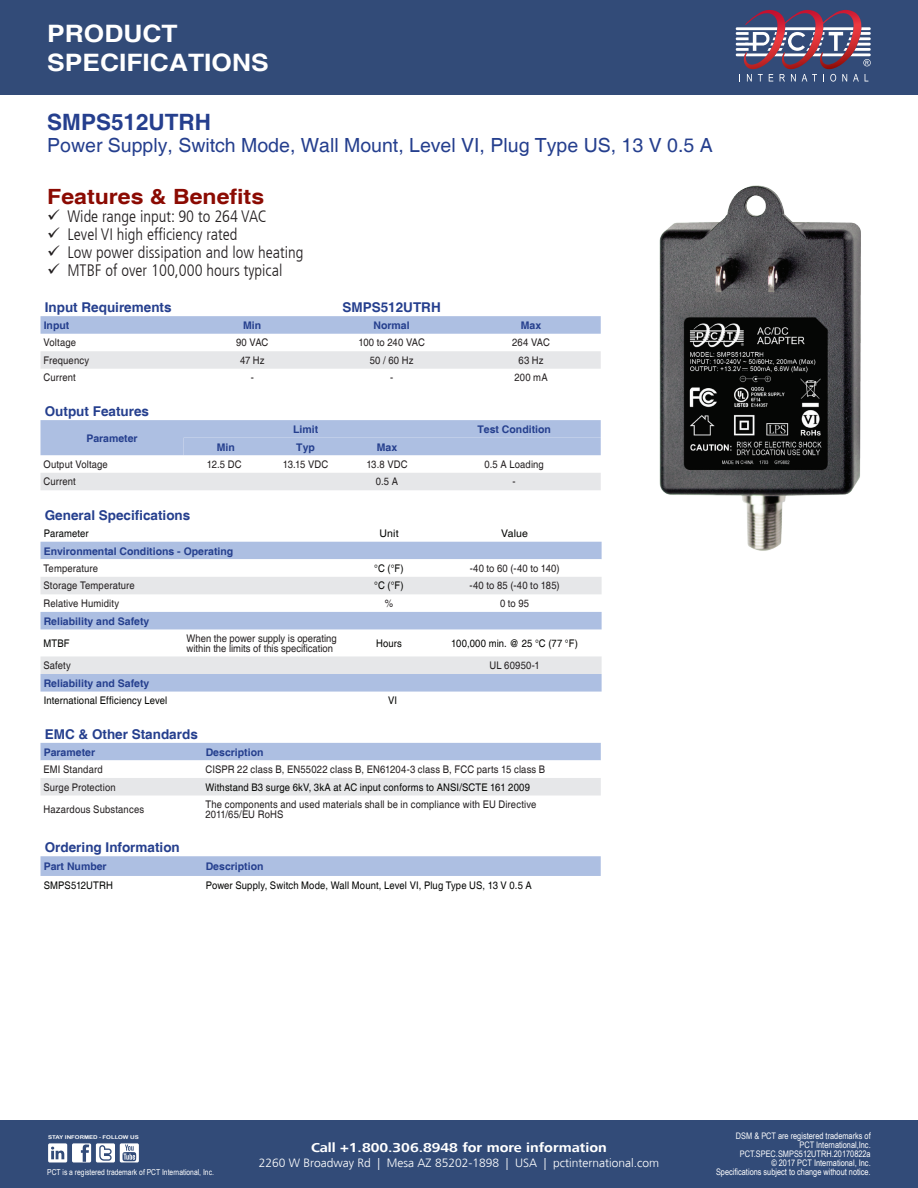
<style>
.page{position:relative;width:918px;height:1188px;background:#fff}
.page>*{position:absolute;margin:0;border:0;box-sizing:border-box;transform-origin:0 0}
.t1{font:700 24px/28.5px "Helvetica";color:#fff;scale:1.1 1}
.t2{font:700 22.5px "Helvetica";color:#253f8e}
.t3{font:700 21px "Helvetica";color:#8b0a02;scale:1.1 1}
.t4{font:19.5px "Helvetica";color:#253f8e}
.t5{font:300 condensed 16.5px/18px "Frutiger LT Std";color:#231f20}
.t6{font:700 13.5px "Helvetica";color:#253f8e}
.t7{font:700 13.5px "Frutiger Next LT";color:#fff;scale:1.1 1}
.t8{font:300 12px "Frutiger";color:#fff}
.t9{font:10.5px/10.5px "Helvetica";letter-spacing:.015em;color:#231f20;scale:.9 1}
.t10{font:10.5px "Helvetica";letter-spacing:.015em;color:#040503;scale:.9 1}
.t11{font:700 10.5px "Helvetica";color:#253f8e}
.t12{font:10.5px "Helvetica";letter-spacing:-.005em;color:#231f20;scale:.9 1}
.t13{font:10.5px "Helvetica";letter-spacing:.015em;color:#040503}
.t14{font:9px/9px "Arial Narrow";color:#fff;text-align:right}
.t15{font:8.25px "Arial Narrow";color:#fff}
.t16{font:5.25px "Arial Rounded MT Bold";color:#fff;scale:1.15 1}
</style>
<div class="page">
<div style="left:0;top:0;width:918px;height:94px;background:#324b78"></div>
<svg style="left:736px;top:9px;width:135px;height:73px"></svg>
<div style="left:0;top:1120px;width:918px;height:68px;background:#324b78"></div>
<div style="left:96px;top:1143px;width:19px;height:19px;background:#fff;border-radius:2px"></div>
<svg style="left:99px;top:1145px;width:13px;height:16px"></svg>
<div style="left:72px;top:1143px;width:19px;height:19px;background:#fff;border-radius:2px"></div>
<svg style="left:81px;top:1144px;width:8px;height:18px"></svg>
<div style="left:48px;top:1143px;width:19px;height:19px;background:#fff;border-radius:2px"></div>
<svg style="left:51px;top:1147px;width:13px;height:12px"></svg>
<div style="left:120px;top:1143px;width:19px;height:19px;background:#fff;border-radius:2px"></div>
<svg style="left:122px;top:1145px;width:14px;height:16px"></svg>
<div style="left:40px;top:856px;width:561px;height:20px;background:#adbfe2"></div>
<svg style="left:40px;top:316px;width:561px;height:18px;background:#afc0e2"></svg>
<div style="left:40px;top:351px;width:561px;height:18px;background:#e6e7e9"></div>
<div style="left:40px;top:420px;width:561px;height:35px;background:#adbfe2"></div>
<div style="left:40px;top:473px;width:561px;height:17px;background:#e6e7e9"></div>
<svg style="left:40px;top:743px;width:561px;height:53px"></svg>
<div style="left:40px;top:541px;width:562px;height:18px;background:#adbfe2"></div>
<svg style="left:40px;top:577px;width:562px;height:97px"></svg>
<div style="left:40px;top:612px;width:562px;height:17px;background:#adbfe2"></div>
<div style="left:40px;top:674px;width:562px;height:18px;background:#adbfe2"></div>
<img style="left:659px;top:185px;width:202px;height:366px">
<h1 class="t1" style="left:47px;top:20px;width:203px">PRODUCT<br>SPECIFICATIONS</h1>
<h2 class="t2" style="left:47px;top:108px;width:165px">SMPS512UTRH</h2>
<h3 class="t4" style="left:47px;top:134px;width:667px">Power Supply, Switch Mode, Wall Mount, Level VI, Plug Type US, 13 V 0.5 A</h3>
<h3 class="t3" style="left:47px;top:184px;width:199px">Features &amp; Benefits</h3>
<h3 class="t5" style="left:67px;top:208px;width:237px">Wide range input: 90 to 264 VAC<br>Level VI high efficiency rated<br>Low power dissipation and low heating MTBF of over 100,000 hours typical</h3>
<p class="t6" style="left:45px;top:299px;width:128px">Input Requirements</p>
<p class="t6" style="left:343px;top:299px;width:100px">SMPS512UTRH</p>
<p class="t11" style="left:44px;top:319px;width:27px">Input</p>
<p class="t11" style="left:243px;top:319px;width:20px">Min</p>
<p class="t11" style="left:374px;top:319px;width:38px">Normal</p>
<p class="t11" style="left:521px;top:319px;width:22px">Max</p>
<p class="t9" style="left:43px;top:338px;width:38px">Voltage</p>
<p class="t9" style="left:236px;top:338px;width:37px">90 VAC</p>
<p class="t12" style="left:358px;top:337px;width:75px">100 to 240 VAC</p>
<p class="t9" style="left:512px;top:338px;width:43px">264 VAC</p>
<p class="t9" style="left:43px;top:355px;width:52px">Frequency</p>
<p class="t9" style="left:240px;top:355px;width:29px">47 Hz</p>
<p class="t9" style="left:370px;top:355px;width:50px">50 / 60 Hz</p>
<p class="t9" style="left:519px;top:355px;width:29px">63 Hz</p>
<p class="t9" style="left:43px;top:373px;width:37px">Current</p>
<p class="t9" style="left:251px;top:373px;width:5px">-</p>
<p class="t9" style="left:390px;top:373px;width:5px">-</p>
<p class="t9" style="left:514px;top:373px;width:38px">200 mA</p>
<p class="t6" style="left:45px;top:403px;width:106px">Output Features</p>
<p class="t11" style="left:86px;top:432px;width:53px">Parameter</p>
<p class="t11" style="left:293px;top:423px;width:27px">Limit</p>
<p class="t11" style="left:477px;top:423px;width:75px">Test Condition</p>
<p class="t11" style="left:217px;top:441px;width:20px">Min</p>
<p class="t11" style="left:296px;top:441px;width:20px">Typ</p>
<p class="t11" style="left:377px;top:441px;width:22px">Max</p>
<p class="t9" style="left:43px;top:459px;width:73px">Output Voltage</p>
<p class="t9" style="left:207px;top:459px;width:40px">12.5 DC</p>
<p class="t9" style="left:283px;top:459px;width:52px">13.15 VDC</p>
<p class="t9" style="left:366px;top:459px;width:47px">13.8 VDC</p>
<p class="t9" style="left:484px;top:459px;width:68px">0.5 A Loading</p>
<p class="t9" style="left:43px;top:477px;width:37px">Current</p>
<p class="t9" style="left:376px;top:477px;width:26px">0.5 A</p>
<p class="t9" style="left:513px;top:477px;width:5px">-</p>
<p class="t6" style="left:45px;top:507px;width:147px">General Specifications</p>
<p class="t10" style="left:44px;top:528px;width:51px">Parameter</p>
<p class="t13" style="left:379px;top:528px;width:21px">Unit</p>
<p class="t13" style="left:501px;top:528px;width:28px">Value</p>
<p class="t11" style="left:44px;top:545px;width:191px">Environmental Conditions - Operating</p>
<p class="t9" style="left:43px;top:563px;width:62px">Temperature</p>
<p class="t10" style="left:374px;top:562px;width:34px">°C (°F)</p>
<p class="t9" style="left:470px;top:563px;width:101px">-40 to 60 (-40 to 140)</p>
<p class="t9" style="left:43px;top:581px;width:103px">Storage Temperature</p>
<p class="t10" style="left:374px;top:580px;width:34px">°C (°F)</p>
<p class="t9" style="left:470px;top:581px;width:102px">-40 to 85 (-40 to 185)</p>
<p class="t9" style="left:43px;top:598px;width:86px">Relative Humidity</p>
<p class="t9" style="left:385px;top:598px;width:11px">%</p>
<p class="t9" style="left:500px;top:598px;width:34px">0 to 95</p>
<p class="t11" style="left:44px;top:615px;width:107px">Reliability and Safety</p>
<p class="t10" style="left:43px;top:637px;width:31px">MTBF</p>
<p class="t9" style="left:187px;top:633px;width:168px">When the power supply is operating within the limits of this specification</p>
<p class="t10" style="left:376px;top:637px;width:30px">Hours</p>
<p class="t10" style="left:451px;top:637px;width:143px">100,000 min. @ 25 °C (77 °F)</p>
<p class="t9" style="left:43px;top:661px;width:32px">Safety</p>
<p class="t9" style="left:489px;top:661px;width:57px">UL 60950-1</p>
<p class="t11" style="left:44px;top:677px;width:107px">Reliability and Safety</p>
<p class="t10" style="left:44px;top:694px;width:139px">International Efficiency Level</p>
<p class="t10" style="left:388px;top:694px;width:11px">VI</p>
<p class="t6" style="left:45px;top:726px;width:155px">EMC &amp; Other Standards</p>
<p class="t11" style="left:44px;top:746px;width:53px">Parameter</p>
<p class="t11" style="left:206px;top:746px;width:59px">Description</p>
<p class="t9" style="left:43px;top:764px;width:67px">EMI Standard</p>
<p class="t9" style="left:205px;top:764px;width:379px">CISPR 22 class B, EN55022 class B, EN61204-3 class B, FCC parts 15 class B</p>
<p class="t9" style="left:43px;top:782px;width:82px">Surge Protection</p>
<p class="t10" style="left:205px;top:781px;width:362px">Withstand B3 surge 6kV, 3kA at AC input conforms to ANSI/SCTE 161 2009</p>
<p class="t9" style="left:43px;top:804px;width:113px">Hazardous Substances</p>
<p class="t9" style="left:205px;top:799px;width:369px">The components and used materials shall be in compliance with EU Directive<br>2011/65/EU RoHS</p>
<p class="t6" style="left:45px;top:839px;width:137px">Ordering Information</p>
<p class="t11" style="left:44px;top:860px;width:65px">Part Number</p>
<p class="t11" style="left:206px;top:860px;width:59px">Description</p>
<p class="t10" style="left:44px;top:879px;width:78px">SMPS512UTRH</p>
<p class="t10" style="left:206px;top:879px;width:364px">Power Supply, Switch Mode, Wall Mount, Level VI, Plug Type US, 13 V 0.5 A</p>
<p class="t14" style="left:736px;top:1130px;width:136px">DSM &amp; PCT are registered trademarks of<br>PCT International,Inc.<br>PCT.SPEC.SMPS512UTRH.20170822a © 2017 PCT International, Inc.</p>
<p class="t16" style="left:48px;top:1134px;width:80px">STAY INFORMED - FOLLOW US</p>
<p class="t7" style="left:311px;top:1140px;width:270px">Call +1.800.306.8948 for more information</p>
<p class="t8" style="left:259px;top:1156px;width:402px">2260 W Broadway Rd | Mesa AZ 85202-1898 | USA | pctinternational.com</p>
<p class="t15" style="left:47px;top:1166px;width:168px">PCT is a registered trademark of PCT International, Inc.</p>
<p class="t14" style="left:716px;top:1166px;width:156px">Specifications subject to change without notice.</p>
</div>
